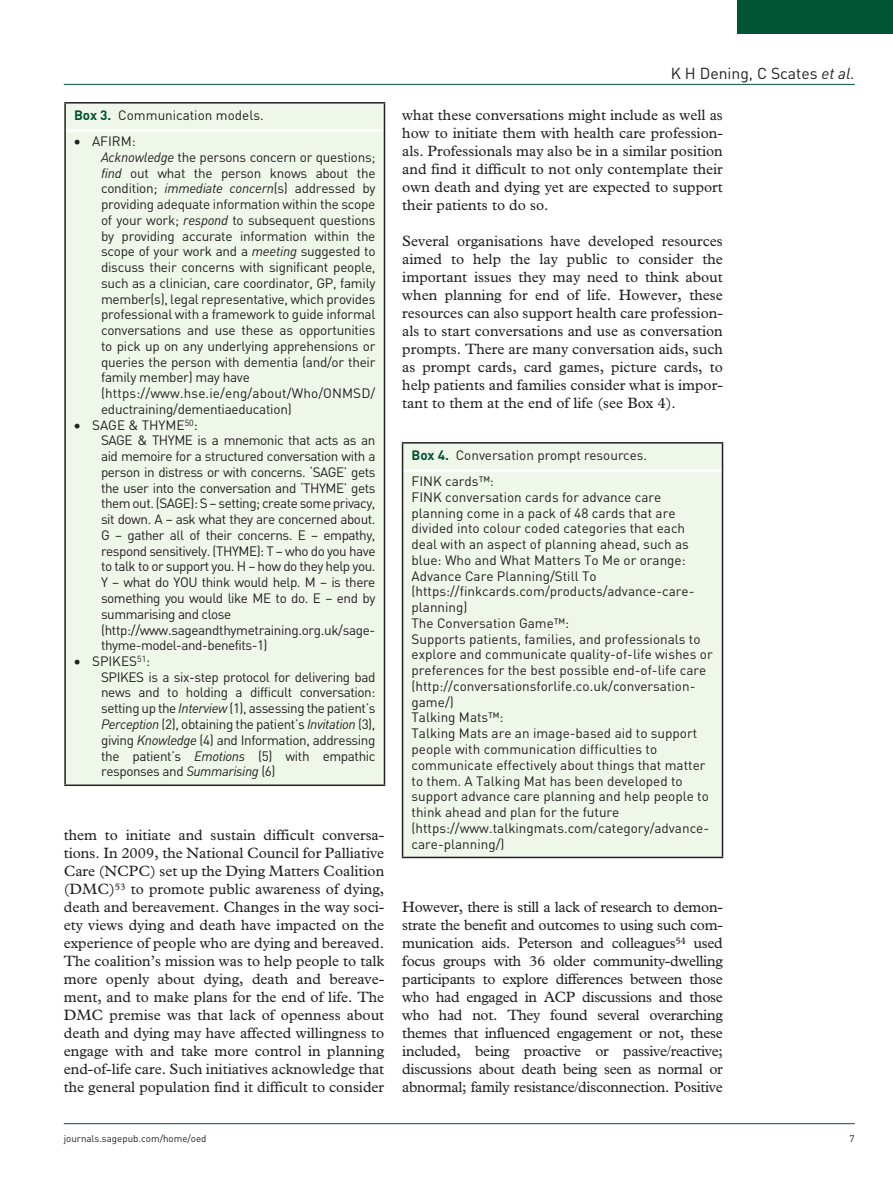
<style>
.page{position:relative;width:893px;height:1191px;background:#fff}
.page>*{position:absolute;margin:0;border:0;box-sizing:border-box;transform-origin:0 0}
.t1{font:15.75px "DIN";color:#231f20}
.t2{font:15px/18px "Plantin Std";color:#231f20;text-align:justify}
.t3{font:13.5px/15.8px "DIN";letter-spacing:-.02em;color:#231f20}
.t4{font:13.5px/15.8px "DIN";color:#231f20}
.t5{font:9.75px "DIN";color:#231f20}
.s1{font-weight:700;color:#015436}
.s2{font-style:italic}
</style>
<div class="page">
<hr style="left:64px;top:84px;width:791px;height:1px;background:#015436">
<hr style="left:64px;top:1123px;width:791px;height:1px;background:#015436">
<div style="left:738px;top:0;width:155px;height:34px;background:#015436"></div>
<div style="left:65px;top:103px;width:319px;height:26px;background:#eff7ea"></div>
<div style="left:65px;top:129px;width:319px;height:656px;background:#eff7ea"></div>
<hr style="left:64px;top:129px;width:2px;height:655px;background:#231f20">
<hr style="left:384px;top:129px;width:1px;height:655px;background:#231f20">
<hr style="left:64px;top:784px;width:321px;height:2px;background:#231f20">
<hr style="left:64px;top:104px;width:2px;height:25px;background:#231f20">
<hr style="left:64px;top:102px;width:321px;height:2px;background:#231f20">
<svg style="left:384px;top:104px;width:1px;height:25px"></svg>
<hr style="left:67px;top:129px;width:316px;height:3px;background:#fff">
<div style="left:403px;top:443px;width:319px;height:26px;background:#eff7ea"></div>
<div style="left:403px;top:469px;width:319px;height:388px;background:#eff7ea"></div>
<hr style="left:402px;top:469px;width:1px;height:387px;background:#231f20">
<hr style="left:722px;top:469px;width:1px;height:387px;background:#231f20">
<hr style="left:402px;top:856px;width:321px;height:2px;background:#231f20">
<svg style="left:402px;top:443px;width:1px;height:26px"></svg>
<svg style="left:722px;top:443px;width:1px;height:26px"></svg>
<hr style="left:402px;top:442px;width:321px;height:1px;background:#231f20">
<hr style="left:404px;top:469px;width:317px;height:3px;background:#fff">
<p class="t4" style="left:74px;top:107px;width:191px"><span class="s1">Box 3.</span> Communication models.</p>
<p class="t3" style="left:101px;top:133px;width:276px;text-indent:-27px">• AFIRM:<br><span class="s2">Acknowledge</span> the persons concern or questions; <span class="s2">find</span> out what the person knows about the condition; <span class="s2">immediate concern</span>(s) addressed by providing adequate information within the scope of your work; <span class="s2">respond</span> to subsequent questions by providing accurate information within the scope of your work and a <span class="s2">meeting</span> suggested to discuss their concerns with significant people, such as a clinician, care coordinator, GP, family member(s), legal representative, which provides professional with a framework to guide informal conversations and use these as opportunities to pick up on any underlying apprehensions or queries the person with dementia (and/or their family member) may have (https://www.hse.ie/eng/about/Who/ONMSD/ eductraining/dementiaeducation)</p>
<p class="t3" style="left:101px;top:417px;width:276px;text-indent:-27px">• SAGE &amp; THYME<sup>50</sup>:<br>SAGE &amp; THYME is a mnemonic that acts as an aid memoire for a structured conversation with a person in distress or with concerns. ‘SAGE’ gets the user into the conversation and ‘THYME’ gets them out. (SAGE): S – setting; create some privacy, sit down. A – ask what they are concerned about.<br>G – gather all of their concerns. E – empathy, respond sensitively. (THYME): T – who do you have to talk to or support you. H – how do they help you.<br>Y – what do YOU think would help. M – is there something you would like ME to do. E – end by summarising and close (http://www.sageandthymetraining.org.uk/sage&shy;thyme-model-and-benefits-1)</p>
<p class="t3" style="left:101px;top:653px;width:276px;text-indent:-27px">• SPIKES<sup>51</sup>:<br>SPIKES is a six-step protocol for delivering bad news and to holding a difficult conversation: setting up the <span class="s2">Interview</span> (1), assessing the patient’s <span class="s2">Perception</span> (2), obtaining the patient’s <span class="s2">Invitation</span> (3), giving <span class="s2">Knowledge</span> (4) and Information, addressing the patient’s <span class="s2">Emotions</span> (5) with empathic responses and <span class="s2">Summarising</span> (6)</p>
<p class="t2" style="left:64px;top:826px;width:322px">them to initiate and sustain difficult conversa&shy;tions. In 2009, the National Council for Palliative Care (NCPC) set up the Dying Matters Coalition (DMC)<sup>53</sup> to promote public awareness of dying, death and bereavement. Changes in the way soci&shy;ety views dying and death have impacted on the experience of people who are dying and bereaved.<br>The coalition’s mission was to help people to talk more openly about dying, death and bereave&shy;ment, and to make plans for the end of life. The DMC premise was that lack of openness about death and dying may have affected willingness to engage with and take more control in planning end-of-life care. Such initiatives acknowledge that the general population find it difficult to consider</p>
<p class="t1" style="left:671px;top:63px;width:185px">K H Dening, C Scates <span class="s2">et al.</span></p>
<p class="t2" style="left:402px;top:106px;width:322px">what these conversations might include as well as how to initiate them with health care profession&shy;als. Professionals may also be in a similar position and find it difficult to not only contemplate their own death and dying yet are expected to support their patients to do so.</p>
<p class="t2" style="left:402px;top:232px;width:322px">Several organisations have developed resources aimed to help the lay public to consider the important issues they may need to think about when planning for end of life. However, these resources can also support health care profession&shy;als to start conversations and use as conversation prompts. There are many conversation aids, such as prompt cards, card games, picture cards, to help patients and families consider what is impor&shy;tant to them at the end of life (see Box 4).</p>
<p class="t4" style="left:412px;top:442px;width:237px;line-height:26px"><span class="s1">Box 4.</span> Conversation prompt resources.<br>FINK cards™:</p>
<p class="t4" style="left:412px;top:489px;width:303px">FINK conversation cards for advance care planning come in a pack of 48 cards that are divided into colour coded categories that each deal with an aspect of planning ahead, such as blue: Who and What Matters To Me or orange:<br>Advance Care Planning/Still To (https://finkcards.com/products/advance-care&shy;planning)<br>The Conversation Game™:<br>Supports patients, families, and professionals to explore and communicate quality-of-life wishes or preferences for the best possible end-of-life care (http://conversationsforlife.co.uk/conversation&shy;game/)<br>Talking Mats™:<br>Talking Mats are an image-based aid to support people with communication difficulties to communicate effectively about things that matter to them. A Talking Mat has been developed to support advance care planning and help people to think ahead and plan for the future (https://www.talkingmats.com/category/advance&shy;care-planning/)</p>
<p class="t2" style="left:402px;top:898px;width:322px">However, there is still a lack of research to demon&shy;strate the benefit and outcomes to using such com&shy;munication aids. Peterson and colleagues<sup>54</sup> used focus groups with 36 older community-dwelling participants to explore differences between those who had engaged in ACP discussions and those who had not. They found several overarching themes that influenced engagement or not, these included, being proactive or passive/reactive; discussions about death being seen as normal or abnormal; family resistance/disconnection. Positive</p>
<p class="t5" style="left:64px;top:1132px;width:144px">journals.sagepub.com/home/oed</p>
<p class="t5" style="left:850px;top:1132px;width:7px">7</p>
</div>
